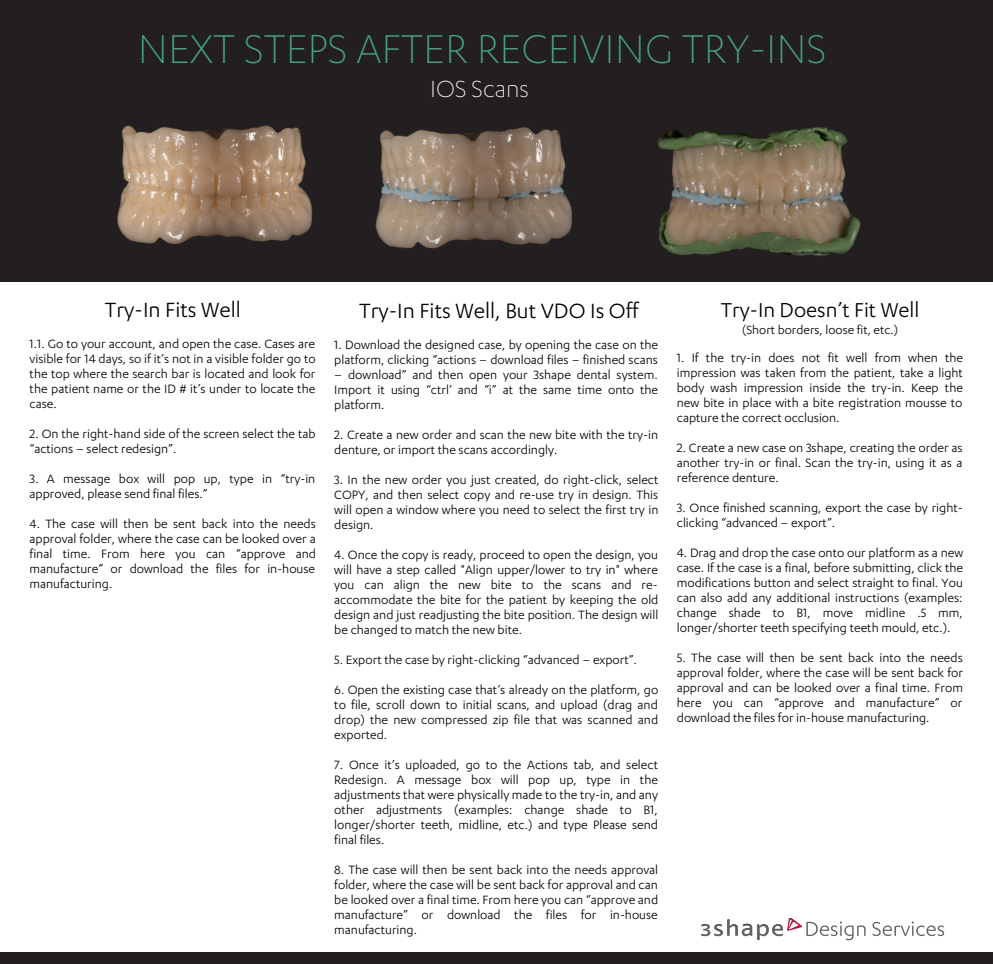
<style>
.page{position:relative;width:993px;height:964px;background:#fff}
.page>*{position:absolute;margin:0;border:0;box-sizing:border-box;transform-origin:0 0}
.t1{font:300 46.7px "Karbon";color:#46a586}
.t2{font:300 27.1px "Karbon";color:#fff}
.t3{font:23.9px "Karbon";color:#000}
.t4{font:23.3px "Karbon";color:#000}
.t5{font:14px/15px "Karbon";color:#000;text-align:justify}
.t6{font:13.7px "Karbon";color:#000}
</style>
<div class="page">
<div style="left:0;top:0;width:992px;height:282px;background:#231f20"></div>
<img style="left:117px;top:125px;width:196px;height:119px">
<img style="left:375px;top:127px;width:197px;height:122px">
<img style="left:658px;top:127px;width:203px;height:130px">
<img style="left:701px;top:918px;width:100px;height:21px">
<svg style="left:806px;top:921px;width:59px;height:19px"></svg>
<svg style="left:872px;top:921px;width:71px;height:15px"></svg>
<div style="left:0;top:952px;width:992px;height:12px;background:#231f20"></div>
<p class="t1" style="left:138px;top:31px;width:690px">NEXT STEPS AFTER RECEIVING TRY-INS</p>
<p class="t2" style="left:430px;top:78px;width:100px">IOS Scans</p>
<p class="t3" style="left:105px;top:301px;width:137px">Try-In Fits Well</p>
<p class="t3" style="left:359px;top:301px;width:281px">Try-In Fits Well, But VDO Is Off</p>
<p class="t4" style="left:720px;top:301px;width:200px">Try-In Doesn’t Fit Well</p>
<p class="t5" style="left:30px;top:338px;width:287px">1.1. Go to your account, and open the case. Cases are visible for 14 days, so if it’s not in a visible folder go to the top where the search bar is located and look for the patient name or the ID # it’s under to locate the case.</p>
<p class="t5" style="left:30px;top:428px;width:287px">2. On the right-hand side of the screen select the tab “actions – select redesign”.</p>
<p class="t5" style="left:30px;top:473px;width:287px">3. A message box will pop up, type in “try-in approved, please send final files.”</p>
<p class="t5" style="left:30px;top:518px;width:288px">4. The case will then be sent back into the needs approval folder, where the case can be looked over a final time. From here you can “approve and manufacture” or download the files for in-house manufacturing.</p>
<p class="t5" style="left:334px;top:339px;width:325px">1. Download the designed case, by opening the case on the platform, clicking “actions – download files – finished scans</p>
<p class="t5" style="left:334px;top:369px;width:325px">– download” and then open your 3shape dental system.<br>Import it using “ctrl’ and “i” at the same time onto the platform.</p>
<p class="t5" style="left:334px;top:429px;width:325px">2. Create a new order and scan the new bite with the try-in denture, or import the scans accordingly.</p>
<p class="t5" style="left:334px;top:474px;width:325px">3. In the new order you just created, do right-click, select COPY, and then select copy and re-use try in design. This will open a window where you need to select the first try in design.</p>
<p class="t5" style="left:334px;top:549px;width:325px">4. Once the copy is ready, proceed to open the design, you will have a step called "Align upper/lower to try in" where you can align the new bite to the scans and re&shy;accommodate the bite for the patient by keeping the old design and just readjusting the bite position. The design will be changed to match the new bite.</p>
<p class="t5" style="left:334px;top:654px;width:304px">5. Export the case by right-clicking “advanced – export”.</p>
<p class="t5" style="left:334px;top:684px;width:325px">6. Open the existing case that’s already on the platform, go to file, scroll down to initial scans, and upload (drag and drop) the new compressed zip file that was scanned and exported.</p>
<p class="t5" style="left:334px;top:759px;width:325px">7. Once it’s uploaded, go to the Actions tab, and select Redesign. A message box will pop up, type in the adjustments that were physically made to the try-in, and any other adjustments (examples: change shade to B1, longer/shorter teeth, midline, etc.) and type Please send final files.</p>
<p class="t5" style="left:334px;top:864px;width:325px">8. The case will then be sent back into the needs approval folder, where the case will be sent back for approval and can be looked over a final time. From here you can “approve and manufacture” or download the files for in-house manufacturing.</p>
<p class="t6" style="left:741px;top:324px;width:157px">(Short borders, loose fit, etc.)</p>
<p class="t5" style="left:676px;top:352px;width:288px">1. If the try-in does not fit well from when the impression was taken from the patient, take a light body wash impression inside the try-in. Keep the new bite in place with a bite registration mousse to capture the correct occlusion.</p>
<p class="t5" style="left:676px;top:442px;width:287px">2. Create a new case on 3shape, creating the order as another try-in or final. Scan the try-in, using it as a reference denture.</p>
<p class="t5" style="left:676px;top:502px;width:287px">3. Once finished scanning, export the case by right&shy;clicking “advanced – export”.</p>
<p class="t5" style="left:676px;top:547px;width:288px">4. Drag and drop the case onto our platform as a new case. If the case is a final, before submitting, click the modifications button and select straight to final. You can also add any additional instructions (examples: change shade to B1, move midline .5 mm, longer/shorter teeth specifying teeth mould, etc.).</p>
<p class="t5" style="left:676px;top:652px;width:288px">5. The case will then be sent back into the needs approval folder, where the case will be sent back for approval and can be looked over a final time. From here you can “approve and manufacture” or download the files for in-house manufacturing.</p>
</div>
